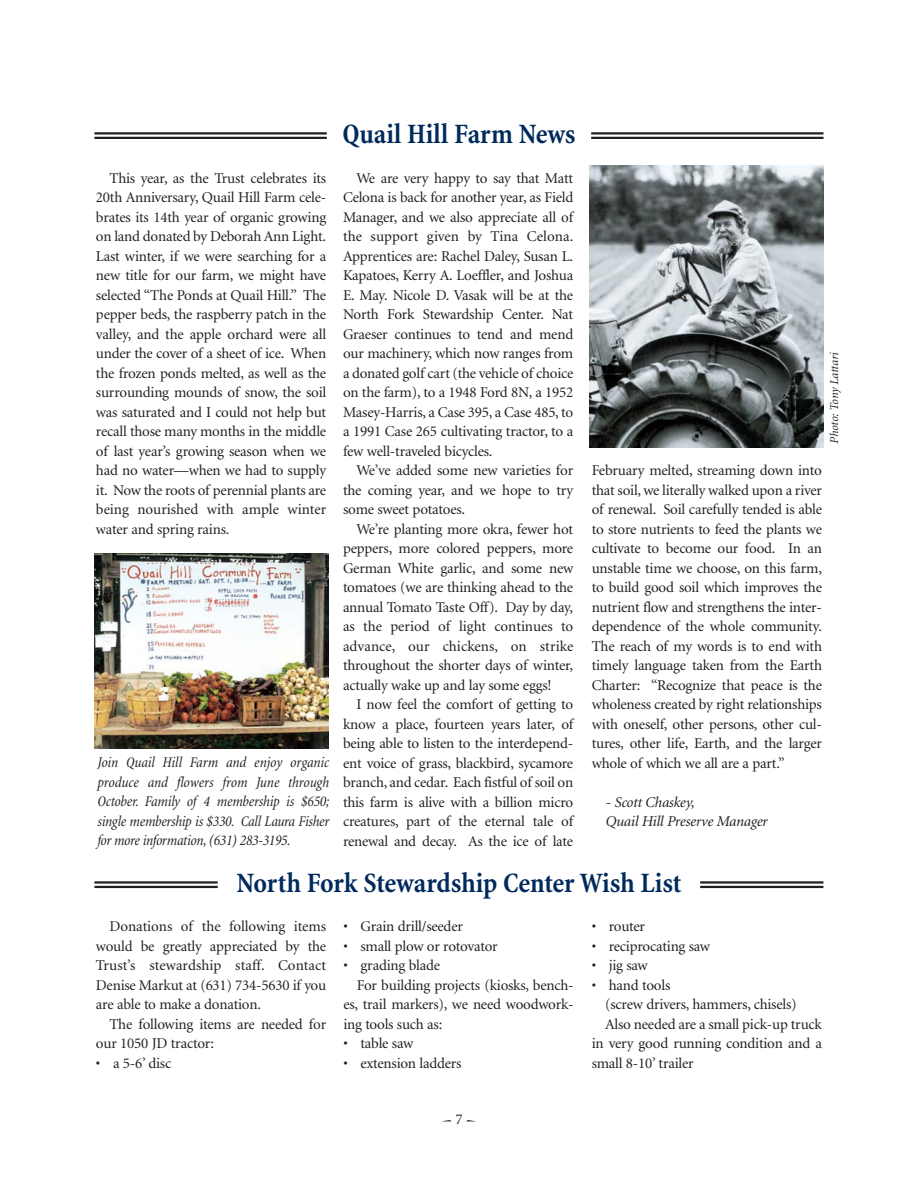
<style>
.page{position:relative;width:918px;height:1188px;background:#fff}
.page>*{position:absolute;margin:0;border:0;box-sizing:border-box;transform-origin:0 0}
.t1{font:700 condensed 28.5px "Minion";letter-spacing:-.005em;color:#002a5c}
.t2{font:15px/19.5px "Minion";letter-spacing:-.015em;color:#231f20;text-align:justify}
.t3{font:italic condensed 15px/19.5px "Minion";letter-spacing:-.02em;color:#231f20;text-align:justify}
.t4{font:italic 15px/19.5px "Minion";letter-spacing:-.015em;color:#231f20}
.t5{font:italic 12px "Minion";letter-spacing:-.01em;color:#231f20}
</style>
<div class="page">
<hr style="left:94px;top:132px;width:233px;height:3px;background:#231f20">
<hr style="left:94px;top:137px;width:233px;height:2px;background:#231f20">
<hr style="left:591px;top:132px;width:233px;height:3px;background:#231f20">
<hr style="left:591px;top:137px;width:233px;height:2px;background:#231f20">
<img style="left:94px;top:554px;width:235px;height:195px">
<img style="left:590px;top:166px;width:234px;height:281px">
<hr style="left:94px;top:881px;width:124px;height:3px;background:#231f20">
<hr style="left:94px;top:886px;width:124px;height:2px;background:#231f20">
<hr style="left:700px;top:881px;width:123px;height:3px;background:#231f20">
<hr style="left:700px;top:886px;width:123px;height:2px;background:#231f20">
<p class="t2" style="left:96px;top:170px;width:232px;text-indent:14px">This year, as the Trust celebrates its 20th Anniversary, Quail Hill Farm cele&shy;brates its 14th year of organic growing on land donated by Deborah Ann Light.<br>Last winter, if we were searching for a new title for our farm, we might have selected “The Ponds at Quail Hill.” The pepper beds, the raspberry patch in the valley, and the apple orchard were all under the cover of a sheet of ice. When the frozen ponds melted, as well as the surrounding mounds of snow, the soil was saturated and I could not help but recall those many months in the middle of last year’s growing season when we had no water—when we had to supply it. Now the roots of perennial plants are being nourished with ample winter water and spring rains.</p>
<p class="t3" style="left:97px;top:754px;width:233px">Join Quail Hill Farm and enjoy organic produce and flowers from June through October. Family of 4 membership is $650; single membership is $330. Call Laura Fisher for more information, (631) 283-3195.</p>
<h1 class="t1" style="left:342px;top:123px;width:235px">Quail Hill Farm News</h1>
<p class="t2" style="left:343px;top:170px;width:232px;text-indent:14px">We are very happy to say that Matt Celona is back for another year, as Field Manager, and we also appreciate all of the support given by Tina Celona.<br>Apprentices are: Rachel Daley, Susan L.<br>Kapatoes, Kerry A. Loeffler, and Joshua E. May. Nicole D. Vasak will be at the North Fork Stewardship Center. Nat Graeser continues to tend and mend our machinery, which now ranges from a donated golf cart (the vehicle of choice on the farm), to a 1948 Ford 8N, a 1952<br>Masey-Harris, a Case 395, a Case 485, to a 1991 Case 265 cultivating tractor, to a few well-traveled bicycles.</p>
<p class="t2" style="left:343px;top:462px;width:232px;text-indent:14px">We’ve added some new varieties for the coming year, and we hope to try some sweet potatoes.</p>
<p class="t2" style="left:343px;top:521px;width:232px;text-indent:14px">We’re planting more okra, fewer hot peppers, more colored peppers, more German White garlic, and some new tomatoes (we are thinking ahead to the annual Tomato Taste Off). Day by day, as the period of light continues to advance, our chickens, on strike throughout the shorter days of winter, actually wake up and lay some eggs!</p>
<p class="t2" style="left:343px;top:696px;width:232px;text-indent:14px">I now feel the comfort of getting to know a place, fourteen years later, of being able to listen to the interdepend&shy;ent voice of grass, blackbird, sycamore branch, and cedar. Each fistful of soil on this farm is alive with a billion micro creatures, part of the eternal tale of renewal and decay. As the ice of late</p>
<p class="t5" style="left:829px;top:444px;width:93px;rotate:-90deg">Photo: Tony Lattari</p>
<p class="t2" style="left:592px;top:462px;width:232px">February melted, streaming down into that soil, we literally walked upon a river of renewal. Soil carefully tended is able to store nutrients to feed the plants we cultivate to become our food. In an unstable time we choose, on this farm, to build good soil which improves the nutrient flow and strengthens the inter&shy;dependence of the whole community.<br>The reach of my words is to end with timely language taken from the Earth Charter: “Recognize that peace is the wholeness created by right relationships with oneself, other persons, other cul&shy;tures, other life, Earth, and the larger whole of which we all are a part.”</p>
<p class="t4" style="left:605px;top:794px;width:164px">- Scott Chaskey,<br>Quail Hill Preserve Manager</p>
<h1 class="t1" style="left:237px;top:872px;width:447px">North Fork Stewardship Center Wish List</h1>
<p class="t2" style="left:96px;top:918px;width:232px;text-indent:14px">Donations of the following items would be greatly appreciated by the Trust’s stewardship staff. Contact Denise Markut at (631) 734-5630 if you are able to make a donation.</p>
<p class="t2" style="left:96px;top:1016px;width:232px;text-indent:14px">The following items are needed for our 1050 JD tractor:</p>
<p class="t2" style="left:96px;top:1055px;width:77px">• a 5-6’ disc</p>
<p class="t2" style="left:343px;top:918px;width:121px">• Grain drill/seeder</p>
<p class="t2" style="left:343px;top:938px;width:156px">• small plow or rotovator</p>
<p class="t2" style="left:343px;top:957px;width:98px">• grading blade</p>
<p class="t2" style="left:357px;top:977px;width:218px">For building projects (kiosks, bench-</p>
<p class="t2" style="left:343px;top:996px;width:232px">es, trail markers), we need woodwork-</p>
<p class="t2" style="left:343px;top:1016px;width:100px">ing tools such as:</p>
<p class="t2" style="left:343px;top:1035px;width:71px">• table saw</p>
<p class="t2" style="left:343px;top:1055px;width:120px">• extension ladders</p>
<p class="t2" style="left:455px;top:1110px;width:9px">7</p>
<p class="t2" style="left:592px;top:918px;width:55px">• router</p>
<p class="t2" style="left:592px;top:938px;width:120px">• reciprocating saw</p>
<p class="t2" style="left:592px;top:957px;width:57px">• jig saw</p>
<p class="t2" style="left:592px;top:977px;width:80px">• hand tools</p>
<p class="t2" style="left:605px;top:996px;width:193px">(screw drivers, hammers, chisels)</p>
<p class="t2" style="left:605px;top:1016px;width:218px">Also needed are a small pick-up truck</p>
<p class="t2" style="left:592px;top:1035px;width:232px">in very good running condition and a</p>
<p class="t2" style="left:592px;top:1055px;width:104px">small 8-10’ trailer</p>
</div>
